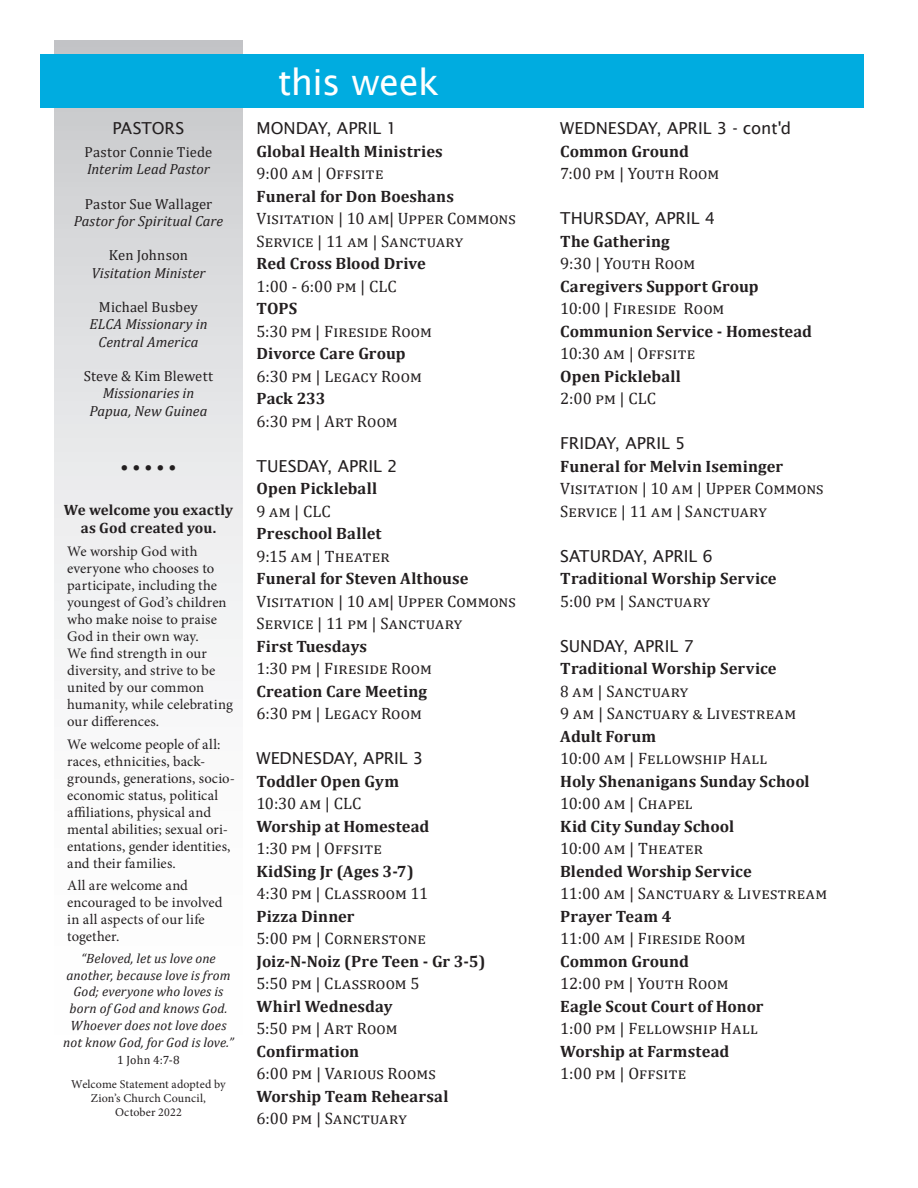
<style>
.page{position:relative;width:918px;height:1188px;background:#fff}
.page>*{position:absolute;margin:0;border:0;box-sizing:border-box;transform-origin:0 0}
.t1{font:36px "Lucida Sans";letter-spacing:-.015em;color:#fff}
.t2{font:18px "Cambria";color:#231f20}
.t3{font:700 16.5px "Cambria";letter-spacing:.005em;color:#231f20}
.t4{font:16.5px/22.5px "Cambria";letter-spacing:.015em;color:#231f20}
.t5{font:16.5px "Lucida Sans";letter-spacing:-.005em;color:#231f20}
.t6{font:16.5px/22.5px "Cambria";letter-spacing:.035em;color:#231f20}
.t7{font:16.5px/22.5px "Cambria";letter-spacing:.09em;color:#231f20}
.t8{font:700 15px/18px "Cambria";letter-spacing:.005em;color:#231f20;text-align:center}
.t9{font:14.7px/17px "Minion Pro";letter-spacing:.005em;color:#231f20}
.t10{font:italic 14.7px/17.2px "Cambria";color:#231f20;text-align:center}
.t11{font:14.7px "Cambria";letter-spacing:.01em;color:#231f20}
.t12{font:italic 13.5px/17px "Cambria";letter-spacing:.005em;color:#231f20;text-align:center}
.t13{font:12px/14.4px "Minion Pro";letter-spacing:.01em;color:#231f20;text-align:center}
.t14{font:12px "Cambria";color:#231f20}
</style>
<div class="page">
<div style="left:54px;top:40px;width:189px;height:1148px;background:linear-gradient(to bottom,#d0d2d4,#fff)"></div>
<div style="left:40px;top:54px;width:824px;height:54px;background:#00ace0"></div>
<p class="t5" style="left:113px;top:119px;width:73px">PASTORS</p>
<p class="t11" style="left:85px;top:143px;width:129px">Pastor Connie Tiede</p>
<p class="t10" style="left:87px;top:160px;width:124px">Interim Lead Pastor</p>
<p class="t11" style="left:85px;top:195px;width:129px">Pastor Sue Wallager</p>
<p class="t10" style="left:74px;top:212px;width:151px">Pastor for Spiritual Care</p>
<p class="t11" style="left:109px;top:247px;width:81px">Ken Johnson</p>
<p class="t10" style="left:91px;top:263px;width:116px">Visitation Minister</p>
<p class="t11" style="left:99px;top:298px;width:101px">Michael Busbey</p>
<p class="t10" style="left:89px;top:315px;width:120px">ELCA Missionary in<br>Central America</p>
<p class="t11" style="left:84px;top:367px;width:131px">Steve &amp; Kim Blewett</p>
<p class="t10" style="left:90px;top:384px;width:119px">Missionaries in<br>Papua, New Guinea</p>
<p class="t2" style="left:121px;top:456px;width:57px">• • • • •</p>
<p class="t8" style="left:64px;top:501px;width:171px">We welcome you exactly as God created you.</p>
<p class="t9" style="left:67px;top:543px;width:167px">We worship God with everyone who chooses to participate, including the youngest of God’s children who make noise to praise<br>God in their own way.<br>We find strength in our diversity, and strive to be united by our common humanity, while celebrating our differences.</p>
<p class="t9" style="left:67px;top:736px;width:169px">We welcome people of all: races, ethnicities, back&shy;grounds, generations, socio&shy;economic status, political affiliations, physical and mental abilities; sexual ori&shy;entations, gender identities, and their families.</p>
<p class="t9" style="left:67px;top:877px;width:157px">All are welcome and encouraged to be involved in all aspects of our life together.</p>
<p class="t12" style="left:63px;top:949px;width:172px">“Beloved, let us love one another, because love is from<br>God; everyone who loves is born of God and knows God.<br>Whoever does not love does not know God, for God is love.”</p>
<p class="t14" style="left:117px;top:1053px;width:64px">1 John 4:7-8</p>
<p class="t13" style="left:71px;top:1077px;width:156px">Welcome Statement adopted by<br>Zion’s Church Council,<br>October 2022</p>
<h1 class="t1" style="left:278px;top:61px;width:163px">this week</h1>
<p class="t5" style="left:256px;top:119px;width:142px">MONDAY, APRIL 1</p>
<p class="t3" style="left:256px;top:139px;width:188px">Global Health Ministries</p>
<p class="t4" style="left:256px;top:162px;width:128px">9:00 am | Offsite</p>
<p class="t3" style="left:256px;top:184px;width:199px">Funeral for Don Boeshans</p>
<p class="t6" style="left:256px;top:207px;width:261px">Visitation | 10 am| Upper Commons<br>Service | 11 am | Sanctuary</p>
<p class="t3" style="left:256px;top:252px;width:171px">Red Cross Blood Drive</p>
<p class="t4" style="left:256px;top:275px;width:142px">1:00 - 6:00 pm | CLC</p>
<p class="t3" style="left:256px;top:297px;width:42px">TOPS</p>
<p class="t4" style="left:256px;top:320px;width:177px">5:30 pm | Fireside Room</p>
<p class="t3" style="left:256px;top:342px;width:151px">Divorce Care Group</p>
<p class="t4" style="left:256px;top:365px;width:167px">6:30 pm | Legacy Room</p>
<p class="t3" style="left:256px;top:387px;width:70px">Pack 233</p>
<p class="t4" style="left:256px;top:410px;width:143px">6:30 pm | Art Room</p>
<p class="t5" style="left:256px;top:456px;width:143px">TUESDAY, APRIL 2</p>
<p class="t3" style="left:256px;top:477px;width:122px">Open Pickleball</p>
<p class="t4" style="left:256px;top:500px;width:76px">9 am | CLC</p>
<p class="t3" style="left:256px;top:522px;width:127px">Preschool Ballet</p>
<p class="t4" style="left:256px;top:545px;width:132px">9:15 am | Theater</p>
<p class="t3" style="left:256px;top:567px;width:214px">Funeral for Steven Althouse</p>
<p class="t4" style="left:256px;top:590px;width:261px">Visitation | 10 am| Upper Commons<br>Service | 11 pm | Sanctuary</p>
<p class="t3" style="left:256px;top:635px;width:112px">First Tuesdays</p>
<p class="t4" style="left:256px;top:657px;width:177px">1:30 pm | Fireside Room</p>
<p class="t3" style="left:256px;top:680px;width:172px">Creation Care Meeting</p>
<p class="t4" style="left:256px;top:702px;width:167px">6:30 pm | Legacy Room</p>
<p class="t5" style="left:256px;top:749px;width:168px">WEDNESDAY, APRIL 3</p>
<p class="t3" style="left:256px;top:770px;width:144px">Toddler Open Gym</p>
<p class="t4" style="left:256px;top:792px;width:107px">10:30 am | CLC</p>
<p class="t3" style="left:256px;top:815px;width:174px">Worship at Homestead</p>
<p class="t4" style="left:256px;top:837px;width:127px">1:30 pm | Offsite</p>
<p class="t3" style="left:256px;top:860px;width:159px">KidSing Jr (Ages 3-7)</p>
<p class="t4" style="left:256px;top:882px;width:173px">4:30 pm | Classroom 11</p>
<p class="t3" style="left:256px;top:905px;width:100px">Pizza Dinner</p>
<p class="t4" style="left:256px;top:927px;width:171px">5:00 pm | Cornerstone</p>
<p class="t3" style="left:256px;top:950px;width:230px">Joiz-N-Noiz (Pre Teen - Gr 3-5)</p>
<p class="t4" style="left:256px;top:972px;width:165px">5:50 pm | Classroom 5</p>
<p class="t3" style="left:256px;top:995px;width:138px">Whirl Wednesday</p>
<p class="t4" style="left:256px;top:1017px;width:143px">5:50 pm | Art Room</p>
<p class="t3" style="left:256px;top:1040px;width:104px">Confirmation</p>
<p class="t4" style="left:256px;top:1062px;width:181px">6:00 pm | Various Rooms</p>
<p class="t3" style="left:256px;top:1085px;width:193px">Worship Team Rehearsal</p>
<p class="t4" style="left:256px;top:1108px;width:152px">6:00 pm | Sanctuary</p>
<p class="t5" style="left:560px;top:119px;width:233px">WEDNESDAY, APRIL 3 - cont'd</p>
<p class="t3" style="left:560px;top:139px;width:130px">Common Ground</p>
<p class="t4" style="left:560px;top:162px;width:160px">7:00 pm | Youth Room</p>
<p class="t5" style="left:560px;top:209px;width:156px">THURSDAY, APRIL 4</p>
<p class="t3" style="left:560px;top:229px;width:111px">The Gathering</p>
<p class="t4" style="left:560px;top:252px;width:137px">9:30 | Youth Room</p>
<p class="t3" style="left:560px;top:274px;width:200px">Caregivers Support Group</p>
<p class="t4" style="left:560px;top:297px;width:166px">10:00 | Fireside Room</p>
<p class="t3" style="left:560px;top:319px;width:253px">Communion Service - Homestead</p>
<p class="t4" style="left:560px;top:342px;width:137px">10:30 am | Offsite</p>
<p class="t3" style="left:560px;top:364px;width:122px">Open Pickleball</p>
<p class="t4" style="left:560px;top:387px;width:97px">2:00 pm | CLC</p>
<p class="t5" style="left:560px;top:434px;width:127px">FRIDAY, APRIL 5</p>
<p class="t3" style="left:560px;top:455px;width:224px">Funeral for Melvin Iseminger</p>
<p class="t6" style="left:560px;top:477px;width:265px">Visitation | 10 am | Upper Commons<br>Service | 11 am | Sanctuary</p>
<p class="t5" style="left:560px;top:546px;width:154px">SATURDAY, APRIL 6</p>
<p class="t3" style="left:560px;top:567px;width:218px">Traditional Worship Service</p>
<p class="t4" style="left:560px;top:590px;width:151px">5:00 pm | Sanctuary</p>
<p class="t5" style="left:560px;top:636px;width:135px">SUNDAY, APRIL 7</p>
<p class="t3" style="left:560px;top:657px;width:218px">Traditional Worship Service</p>
<p class="t7" style="left:560px;top:680px;width:237px">8 am | Sanctuary<br>9 am | Sanctuary &amp; Livestream</p>
<p class="t3" style="left:560px;top:725px;width:98px">Adult Forum</p>
<p class="t4" style="left:560px;top:747px;width:209px">10:00 am | Fellowship Hall</p>
<p class="t3" style="left:560px;top:770px;width:251px">Holy Shenanigans Sunday School</p>
<p class="t4" style="left:560px;top:792px;width:134px">10:00 am | Chapel</p>
<p class="t3" style="left:560px;top:815px;width:175px">Kid City Sunday School</p>
<p class="t4" style="left:560px;top:837px;width:142px">10:00 am | Theater</p>
<p class="t3" style="left:560px;top:860px;width:193px">Blended Worship Service</p>
<p class="t7" style="left:560px;top:882px;width:268px">11:00 am | Sanctuary &amp; Livestream</p>
<p class="t3" style="left:560px;top:905px;width:113px">Prayer Team 4</p>
<p class="t4" style="left:560px;top:927px;width:187px">11:00 am | Fireside Room</p>
<p class="t3" style="left:560px;top:950px;width:130px">Common Ground</p>
<p class="t4" style="left:560px;top:972px;width:170px">12:00 pm | Youth Room</p>
<p class="t3" style="left:560px;top:995px;width:205px">Eagle Scout Court of Honor</p>
<p class="t4" style="left:560px;top:1017px;width:199px">1:00 pm | Fellowship Hall</p>
<p class="t3" style="left:560px;top:1040px;width:171px">Worship at Farmstead</p>
<p class="t4" style="left:560px;top:1062px;width:127px">1:00 pm | Offsite</p>
</div>
